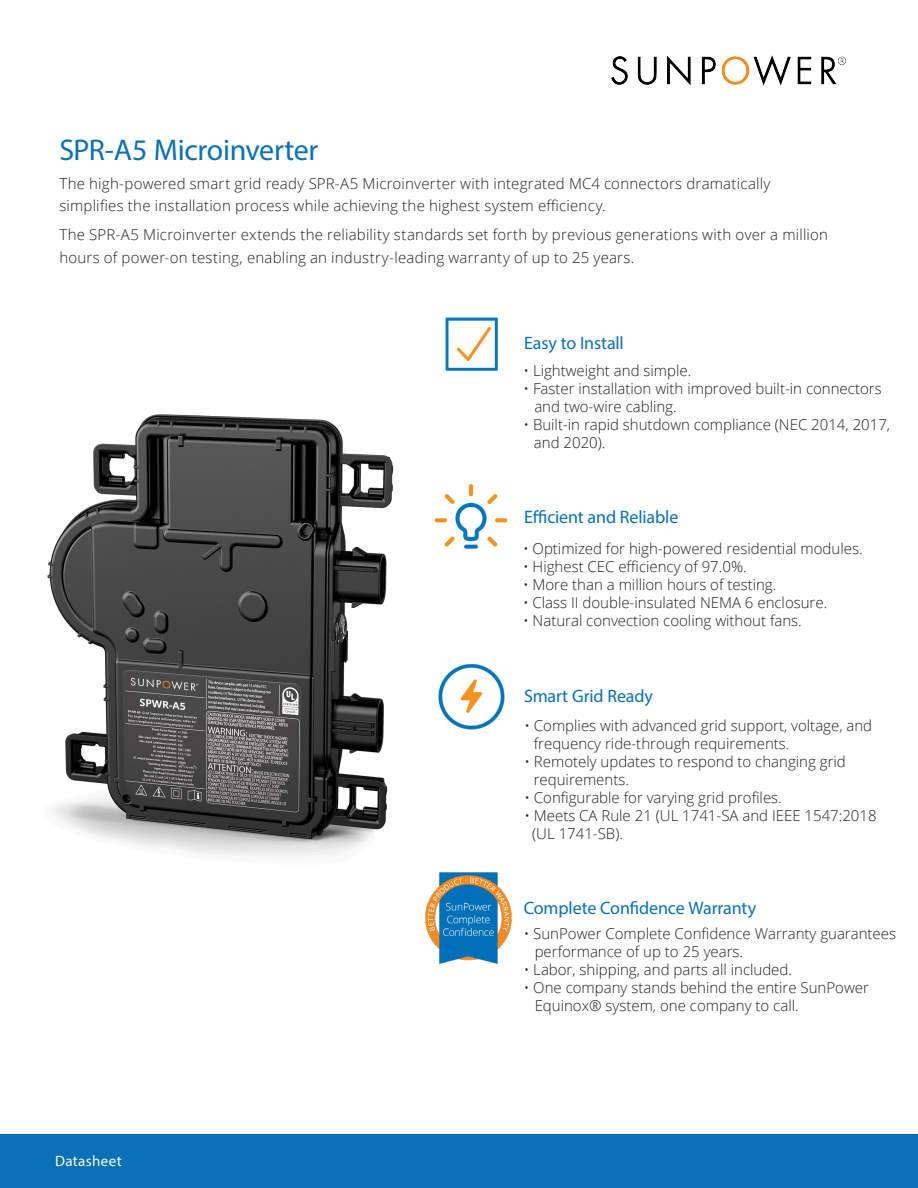
<style>
.page{position:relative;width:918px;height:1188px;background:#fff}
.page>*{position:absolute;margin:0;border:0;box-sizing:border-box;transform-origin:0 0}
.Header_02{font:30px "Myriad Pro";letter-spacing:-.015em;color:#0970b9}
.Header_02-2{font:18px "Myriad Pro";letter-spacing:-.005em;color:#0970b9}
.Chart_Body{font:300 15px/18px "Open Sans";color:#231f20}
.Paragraph_Body{font:300 15px/22.5px "Open Sans";letter-spacing:.015em;color:#231f20}
.t1{font:15px "Myriad Pro";letter-spacing:.025em;color:#fff}
</style>
<div class="page">
<div style="left:0;top:1134px;width:918px;height:54px;background:#0970b9"></div>
<img style="left:425px;top:872px;width:87px;height:92px">
<img style="left:611px;top:56px;width:235px;height:29px">
<img style="left:47px;top:414px;width:347px;height:443px">
<img style="left:445px;top:317px;width:53px;height:54px">
<img style="left:434px;top:484px;width:74px;height:65px">
<img style="left:438px;top:664px;width:67px;height:66px">
<p class="Header_02" style="left:59px;top:131px;width:260px">SPR-A5 Microinverter</p>
<p class="Paragraph_Body" style="left:59px;top:172px;width:713px">The high-powered smart grid ready SPR-A5 Microinverter with integrated MC4 connectors dramatically simplifies the installation process while achieving the highest system efficiency.</p>
<p class="Paragraph_Body" style="left:59px;top:223px;width:770px">The SPR-A5 Microinverter extends the reliability standards set forth by previous generations with over a million hours of power-on testing, enabling an industry-leading warranty of up to 25 years.</p>
<p class="Header_02-2" style="left:524px;top:332px;width:101px">Easy to Install</p>
<p class="Chart_Body" style="left:523px;top:361px;width:169px">• Lightweight and simple.</p>
<p class="Chart_Body" style="left:523px;top:379px;width:360px">• Faster installation with improved built-in connectors</p>
<p class="Chart_Body" style="left:534px;top:397px;width:144px">and two-wire cabling.</p>
<p class="Chart_Body" style="left:523px;top:415px;width:368px">• Built-in rapid shutdown compliance (NEC 2014, 2017,</p>
<p class="Chart_Body" style="left:534px;top:433px;width:73px">and 2020).</p>
<p class="Header_02-2" style="left:524px;top:506px;width:156px">Efficient and Reliable</p>
<p class="Chart_Body" style="left:523px;top:540px;width:341px">• Optimized for high-powered residential modules.</p>
<p class="Chart_Body" style="left:523px;top:558px;width:225px">• Highest CEC efficiency of 97.0%.</p>
<p class="Chart_Body" style="left:523px;top:576px;width:255px">• More than a million hours of testing.</p>
<p class="Chart_Body" style="left:523px;top:594px;width:306px">• Class II double-insulated NEMA 6 enclosure.</p>
<p class="Chart_Body" style="left:523px;top:612px;width:280px">• Natural convection cooling without fans.</p>
<p class="Header_02-2" style="left:524px;top:685px;width:131px">Smart Grid Ready</p>
<p class="Chart_Body" style="left:524px;top:716px;width:349px">• Complies with advanced grid support, voltage, and</p>
<p class="Chart_Body" style="left:534px;top:734px;width:257px">frequency ride-through requirements.</p>
<p class="Chart_Body" style="left:524px;top:752px;width:323px">• Remotely updates to respond to changing grid</p>
<p class="Chart_Body" style="left:534px;top:770px;width:97px">requirements.</p>
<p class="Chart_Body" style="left:524px;top:788px;width:259px">• Configurable for varying grid profiles.</p>
<p class="Chart_Body" style="left:532px;top:806px;width:346px;text-indent:-8px">• Meets CA Rule 21 (UL 1741-SA and IEEE 1547:2018 (UL 1741-SB).</p>
<p class="Header_02-2" style="left:524px;top:897px;width:234px">Complete Confidence Warranty</p>
<p class="t1" style="left:55px;top:1152px;width:68px">Datasheet</p>
<p class="Chart_Body" style="left:524px;top:924px;width:374px">• SunPower Complete Confidence Warranty guarantees</p>
<p class="Chart_Body" style="left:535px;top:942px;width:210px">performance of up to 25 years.</p>
<p class="Chart_Body" style="left:524px;top:960px;width:270px">• Labor, shipping, and parts all included.</p>
<p class="Chart_Body" style="left:524px;top:978px;width:347px">• One company stands behind the entire SunPower</p>
<p class="Chart_Body" style="left:535px;top:996px;width:266px">Equinox® system, one company to call.</p>
</div>
